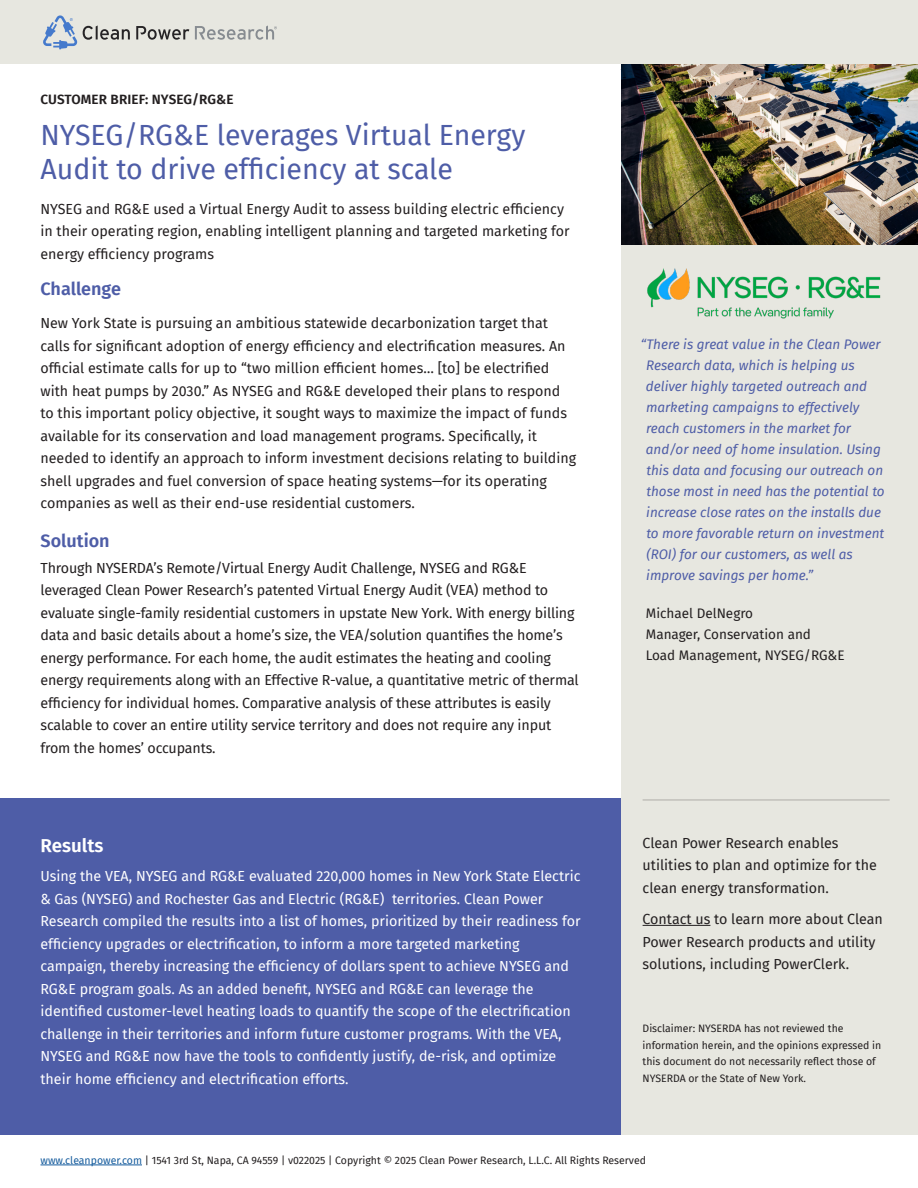
<style>
.page{position:relative;width:918px;height:1188px;background:#fff}
.page>*{position:absolute;margin:0;border:0;box-sizing:border-box;transform-origin:0 0}
.Headline_-_Blue{font:28.5px/34.5px "Fira Sans";color:#4e5da7}
.t1{font:600 18.75px "Fira Sans";color:#fff}
.Subhead_Purple{font:600 18px "Fira Sans";color:#4e5da7}
.Subhead_Purple-2{font:14.25px/22.5px "Fira Sans";letter-spacing:-.005em;color:#231f20}
.Table_bullets{font:14.25px/22.5px "Fira Sans";color:#fff}
.Table_bullets-2{font:italic 13.5px/21px "Fira Sans";color:#4e5da7}
.Table_bullets-3{font:13.5px/21px "Fira Sans";color:#231f20}
.t2{font:600 13.5px "Fira Sans";letter-spacing:.005em;color:#231f20}
.t3{font:10.5px/16.5px "Fira Sans";color:#231f20}
.s1{color:#175d9e}
</style>
<div class="page">
<div style="left:621px;top:64px;width:297px;height:1071px;background:#e7e7e0"></div>
<div style="left:0;top:798px;width:621px;height:337px;background:#4e5da7"></div>
<img style="left:621px;top:63px;width:297px;height:181px">
<hr style="left:643px;top:925px;width:67px;height:1px;background:#231f20">
<hr style="left:40px;top:1165px;width:102px;height:1px;background:#175d9e">
<hr style="left:643px;top:799px;width:247px;height:2px;background:#231f20">
<img style="left:647px;top:268px;width:234px;height:51px">
<div style="left:0;top:0;width:918px;height:63px;background:#e7e7e0"></div>
<svg style="left:83px;top:25px;width:47px;height:15px"></svg>
<svg style="left:136px;top:26px;width:53px;height:14px"></svg>
<svg style="left:195px;top:25px;width:82px;height:15px"></svg>
<svg style="left:43px;top:15px;width:34px;height:34px"></svg>
<p class="t2" style="left:41px;top:88px;width:195px">CUSTOMER BRIEF: NYSEG/RG&amp;E</p>
<p class="Headline_-_Blue" style="left:40px;top:117px;width:486px">NYSEG/RG&amp;E leverages Virtual Energy<br>Audit to drive efficiency at scale</p>
<p class="Subhead_Purple-2" style="left:40px;top:197px;width:531px">NYSEG and RG&amp;E used a Virtual Energy Audit to assess building electric efficiency in their operating region, enabling intelligent planning and targeted marketing for energy efficiency programs</p>
<p class="Subhead_Purple" style="left:40px;top:274px;width:82px">Challenge</p>
<p class="Subhead_Purple-2" style="left:40px;top:312px;width:537px">New York State is pursuing an ambitious statewide decarbonization target that calls for significant adoption of energy efficiency and electrification measures. An official estimate calls for up to “two million efficient homes… [to] be electrified with heat pumps by 2030.” As NYSEG and RG&amp;E developed their plans to respond to this important policy objective, it sought ways to maximize the impact of funds available for its conservation and load management programs. Specifically, it needed to identify an approach to inform investment decisions relating to building shell upgrades and fuel conversion of space heating systems—for its operating companies as well as their end-use residential customers.</p>
<p class="Subhead_Purple" style="left:40px;top:526px;width:71px">Solution</p>
<p class="Subhead_Purple-2" style="left:40px;top:556px;width:540px">Through NYSERDA’s Remote/Virtual Energy Audit Challenge, NYSEG and RG&amp;E leveraged Clean Power Research’s patented Virtual Energy Audit (VEA) method to evaluate single-family residential customers in upstate New York. With energy billing data and basic details about a home’s size, the VEA/solution quantifies the home’s energy performance. For each home, the audit estimates the heating and cooling energy requirements along with an Effective R-value, a quantitative metric of thermal efficiency for individual homes. Comparative analysis of these attributes is easily scalable to cover an entire utility service territory and does not require any input from the homes’ occupants.</p>
<p class="t1" style="left:40px;top:830px;width:64px">Results</p>
<p class="Table_bullets" style="left:40px;top:865px;width:542px">Using the VEA, NYSEG and RG&amp;E evaluated 220,000 homes in New York State Electric &amp; Gas (NYSEG) and Rochester Gas and Electric (RG&amp;E) territories. Clean Power Research compiled the results into a list of homes, prioritized by their readiness for efficiency upgrades or electrification, to inform a more targeted marketing campaign, thereby increasing the efficiency of dollars spent to achieve NYSEG and RG&amp;E program goals. As an added benefit, NYSEG and RG&amp;E can leverage the identified customer-level heating loads to quantify the scope of the electrification challenge in their territories and inform future customer programs. With the VEA, NYSEG and RG&amp;E now have the tools to confidently justify, de-risk, and optimize their home efficiency and electrification efforts.</p>
<p class="Table_bullets-2" style="left:646px;top:333px;width:240px;text-indent:-5px">“There is great value in the Clean Power Research data, which is helping us deliver highly targeted outreach and marketing campaigns to effectively reach customers in the market for and/or need of home insulation. Using this data and focusing our outreach on those most in need has the potential to increase close rates on the installs due to more favorable return on investment (ROI) for our customers, as well as improve savings per home.”</p>
<p class="Table_bullets-3" style="left:646px;top:603px;width:200px">Michael DelNegro<br>Manager, Conservation and<br>Load Management, NYSEG/RG&amp;E</p>
<p class="Subhead_Purple-2" style="left:643px;top:831px;width:236px">Clean Power Research enables utilities to plan and optimize for the clean energy transformation.</p>
<p class="Subhead_Purple-2" style="left:643px;top:908px;width:242px">Contact us to learn more about Clean<br>Power Research products and utility solutions, including PowerClerk.</p>
<p class="t3" style="left:643px;top:1020px;width:240px">Disclaimer: NYSERDA has not reviewed the information herein, and the opinions expressed in this document do not necessarily reflect those of NYSERDA or the State of New York.</p>
<p class="t3" style="left:40px;top:1152px;width:607px"><span class="s1">www.cleanpower.com</span> | 1541 3rd St, Napa, CA 94559 | v022025 | Copyright © 2025 Clean Power Research, L.L.C. All Rights Reserved</p>
</div>
